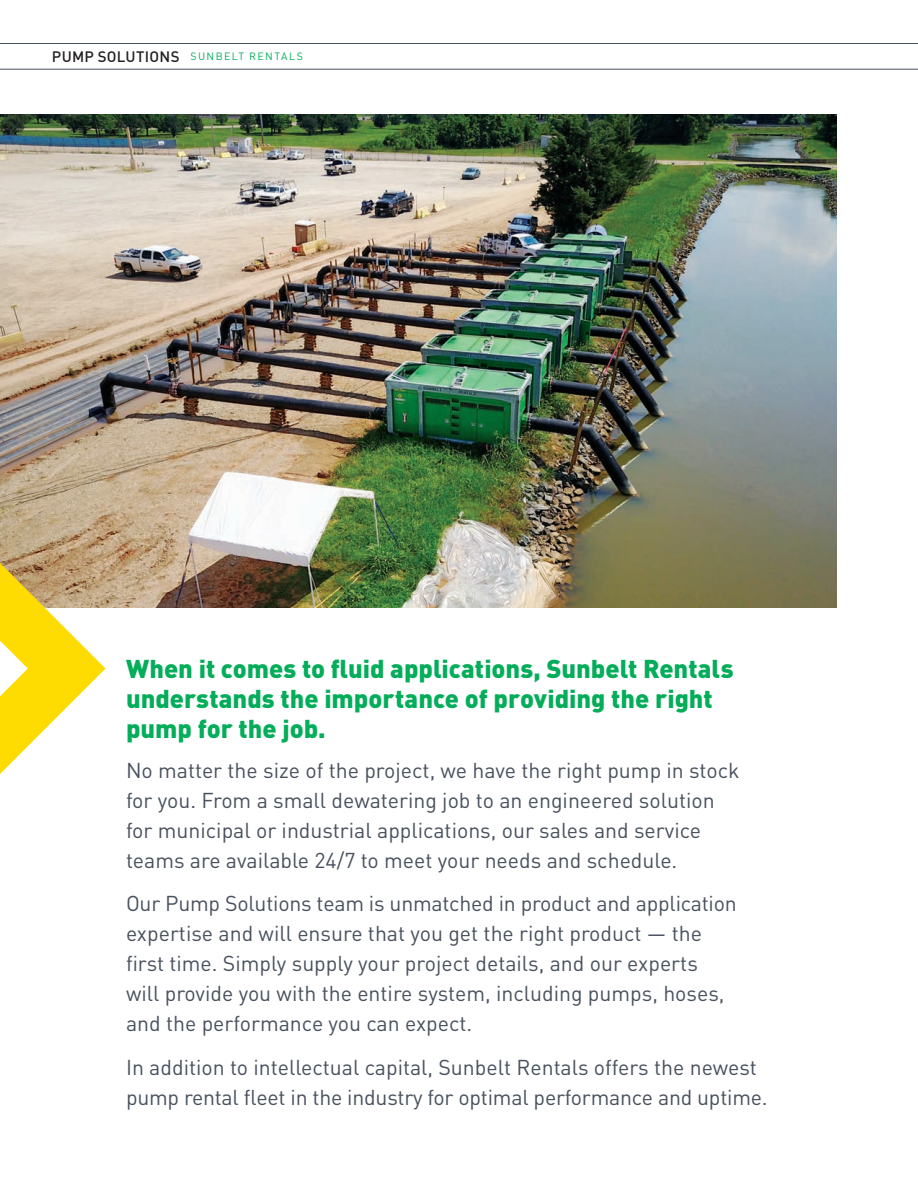
<style>
.page{position:relative;width:918px;height:1188px;background:#fff}
.page>*{position:absolute;margin:0;border:0;box-sizing:border-box;transform-origin:0 0}
.Body_copy{font:900 25.5px/30px "DIN Pro";color:#03ad59}
.Body_copy-2{font:21.3px/30px "DIN Pro";color:#48515e}
.t1{font:10.5px "DIN Pro";letter-spacing:.135em;color:#03ad59}
.s1{font-weight:500;font-size:15px;color:#231f20}
</style>
<div class="page">
<hr style="left:0;top:69px;width:918px;height:1px;background:#48515e">
<hr style="left:0;top:43px;width:918px;height:1px;background:#48515e">
<img style="left:0;top:115px;width:837px;height:493px">
<svg style="left:0;top:563px;width:106px;height:211px"></svg>
<p class="t1" style="left:52px;top:49px;width:253px"><span class="s1">PUMP SOLUTIONS</span> SUNBELT RENTALS</p>
<p class="Body_copy" style="left:126px;top:653px;width:609px">When it comes to fluid applications, Sunbelt Rentals understands the importance of providing the right pump for the job.</p>
<p class="Body_copy-2" style="left:126px;top:754px;width:615px">No matter the size of the project, we have the right pump in stock for you. From a small dewatering job to an engineered solution for municipal or industrial applications, our sales and service teams are available 24/7 to meet your needs and schedule.</p>
<p class="Body_copy-2" style="left:126px;top:888px;width:612px">Our Pump Solutions team is unmatched in product and application expertise and will ensure that you get the right product — the first time. Simply supply your project details, and our experts<br>will provide you with the entire system, including pumps, hoses, and the performance you can expect.</p>
<p class="Body_copy-2" style="left:126px;top:1051px;width:643px">In addition to intellectual capital, Sunbelt Rentals offers the newest pump rental fleet in the industry for optimal performance and uptime.</p>
</div>
